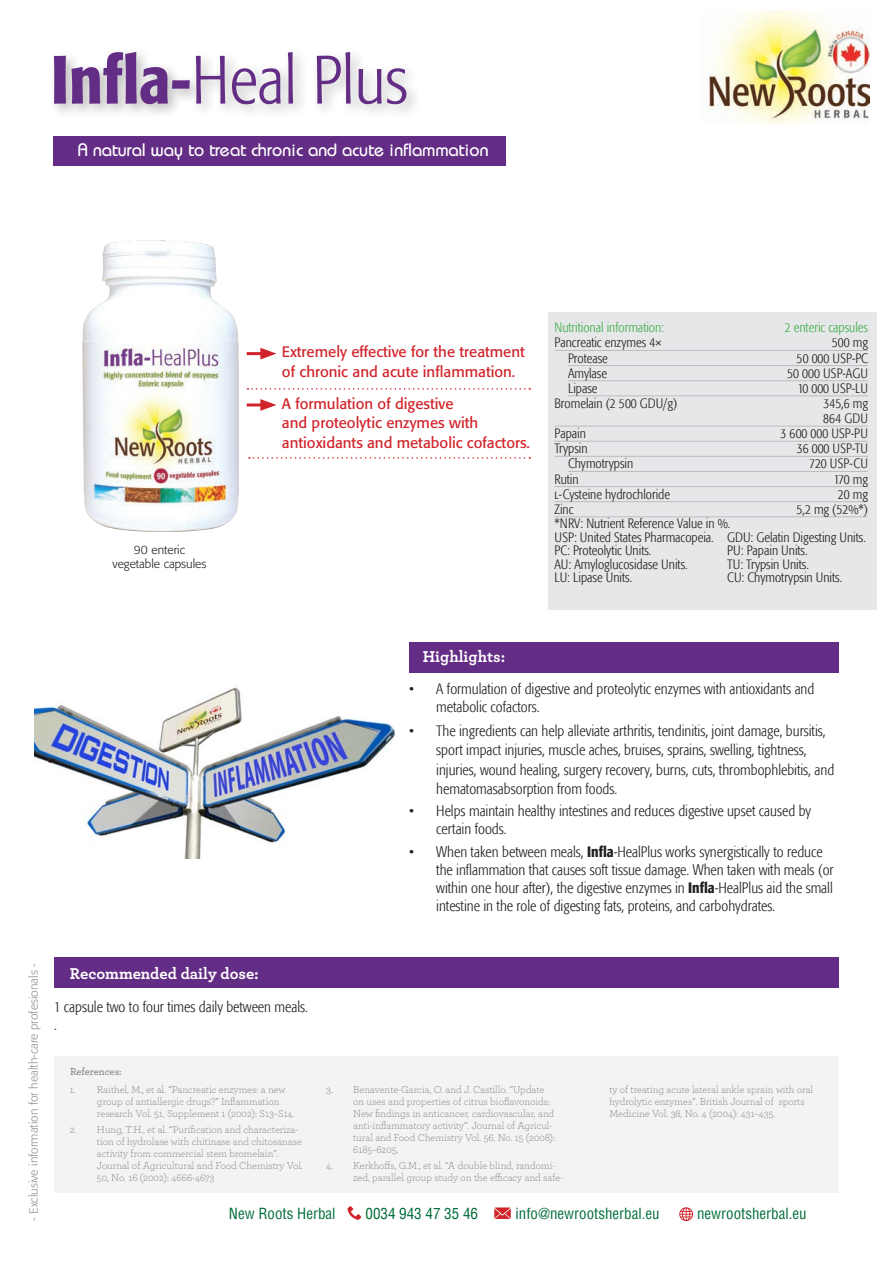
<style>
.page{position:relative;width:893px;height:1263px;background:#fff}
.page>*{position:absolute;margin:0;border:0;box-sizing:border-box;transform-origin:0 0}
.t1{font:300 condensed 67.5px "Formata";color:#642d85}
.t2{font:18px "Bauhaus";color:#fff}
.Título_párrafo{font:700 16.5px "Archer";color:#fff}
.Texto_General_Light{font:300 condensed 15px/18px "Formata";color:#231f20}
.t3{font:15px/19.5px "Formata";color:#d1232a}
.t4{font:condensed 15px "Helvetica";color:#006c39}
.t5{font:300 condensed 13.5px "Formata";color:#231f20}
.t6{font:300 condensed 13.5px "Formata";color:#40ae49}
.t7{font:300 12px "Formata";color:#919396}
.t8{font:300 12px "Formata";color:#231f20}
.t9{font:300 10.5px/12px "Archer";color:#76787b}
.t10{font:500 10.5px "Archer";letter-spacing:-.01em;color:#76787b}
.s1{font-weight:500}
.s2{font-family:"Formata Light Cn SC";font-weight:400;font-stretch:normal}
</style>
<div class="page">
<div style="left:54px;top:136px;width:452px;height:30px;background:#642d85"></div>
<div style="left:48px;top:47px;width:374px;height:72px;background:#231f20;opacity:.3"></div>
<div style="left:54px;top:1057px;width:785px;height:136px;background:#f2f3f4"></div>
<img style="left:82px;top:240px;width:156px;height:291px">
<div style="left:410px;top:642px;width:429px;height:31px;background:#642d85"></div>
<div style="left:54px;top:957px;width:785px;height:31px;background:#642d85"></div>
<svg style="left:247px;top:388px;width:283px;height:2px"></svg>
<svg style="left:249px;top:457px;width:281px;height:2px"></svg>
<hr style="left:247px;top:352px;width:19px;height:3px;background:#d1232a">
<svg style="left:260px;top:348px;width:16px;height:11px"></svg>
<hr style="left:247px;top:403px;width:19px;height:3px;background:#d1232a">
<svg style="left:260px;top:399px;width:16px;height:12px"></svg>
<svg style="left:347px;top:1206px;width:14px;height:14px"></svg>
<svg style="left:679px;top:1207px;width:14px;height:14px"></svg>
<svg style="left:494px;top:1207px;width:17px;height:12px"></svg>
<img style="left:34px;top:687px;width:361px;height:172px">
<div style="left:549px;top:312px;width:328px;height:297px;background:#e6e7e9"></div>
<hr style="left:554px;top:350px;width:314px;height:1px;background:#bcbdc0">
<hr style="left:568px;top:365px;width:300px;height:1px;background:#bcbdc0">
<hr style="left:568px;top:380px;width:300px;height:1px;background:#bcbdc0">
<hr style="left:568px;top:396px;width:300px;height:1px;background:#bcbdc0">
<hr style="left:554px;top:426px;width:314px;height:1px;background:#bcbdc0">
<hr style="left:554px;top:441px;width:314px;height:1px;background:#bcbdc0">
<hr style="left:554px;top:456px;width:314px;height:1px;background:#bcbdc0">
<hr style="left:568px;top:471px;width:300px;height:1px;background:#bcbdc0">
<hr style="left:554px;top:486px;width:314px;height:1px;background:#bcbdc0">
<hr style="left:554px;top:501px;width:314px;height:1px;background:#bcbdc0">
<hr style="left:554px;top:517px;width:314px;height:1px;background:#bcbdc0">
<img style="left:708px;top:11px;width:162px;height:113px">
<p class="t1" style="left:51px;top:41px;width:359px"><span class="s1">Infla-</span>Heal Plus</p>
<p class="t2" style="left:78px;top:138px;width:412px">A natural way to treat chronic and acute inflammation</p>
<p class="t8" style="left:134px;top:543px;width:53px">90 enteric</p>
<p class="t8" style="left:112px;top:557px;width:96px">vegetable capsules</p>
<p class="t3" style="left:282px;top:342px;width:244px">Extremely effective for the treatment of chronic and acute inflammation.</p>
<p class="t3" style="left:282px;top:394px;width:250px">A formulation of digestive<br>and proteolytic enzymes with antioxidants and metabolic cofactors.</p>
<p class="t6" style="left:554px;top:320px;width:111px">Nutritional information:</p>
<p class="t6" style="left:785px;top:320px;width:85px">2 enteric capsules</p>
<p class="t5" style="left:554px;top:335px;width:109px">Pancreatic enzymes 4×</p>
<p class="t5" style="left:832px;top:335px;width:38px">500 mg</p>
<p class="t5" style="left:568px;top:350px;width:41px">Protease</p>
<p class="t5" style="left:796px;top:350px;width:73px">50 000 USP-PC</p>
<p class="t5" style="left:568px;top:365px;width:41px">Amylase</p>
<p class="t5" style="left:787px;top:365px;width:82px">50 000 USP-AGU</p>
<p class="t5" style="left:568px;top:380px;width:31px">Lipase</p>
<p class="t5" style="left:798px;top:380px;width:72px">10 000 USP-LU</p>
<p class="t5" style="left:554px;top:395px;width:124px">Bromelain (2 500 GDU/g)</p>
<p class="t5" style="left:824px;top:395px;width:46px">345,6 mg</p>
<p class="t5" style="left:823px;top:411px;width:46px">864 GDU</p>
<p class="t5" style="left:554px;top:426px;width:33px">Papain</p>
<p class="t5" style="left:780px;top:426px;width:89px">3 600 000 USP-PU</p>
<p class="t5" style="left:554px;top:441px;width:35px">Trypsin</p>
<p class="t5" style="left:797px;top:441px;width:73px">36 000 USP-TU</p>
<p class="t5" style="left:568px;top:456px;width:67px">Chymotrypsin</p>
<p class="t5" style="left:809px;top:456px;width:60px">720 USP-CU</p>
<p class="t5" style="left:554px;top:471px;width:26px">Rutin</p>
<p class="t5" style="left:834px;top:471px;width:36px">170 mg</p>
<p class="t5" style="left:554px;top:486px;width:117px"><span class="s2">l</span>‑Cysteine hydrochloride</p>
<p class="t5" style="left:838px;top:486px;width:32px">20 mg</p>
<p class="t5" style="left:554px;top:501px;width:21px">Zinc</p>
<p class="t5" style="left:797px;top:501px;width:73px">5,2 mg (52%*)</p>
<p class="t5" style="left:554px;top:516px;width:177px">*NRV: Nutrient Reference Value in %.</p>
<p class="t5" style="left:554px;top:529px;width:313px">USP: United States Pharmacopeia. GDU: Gelatin Digesting Units.</p>
<p class="t5" style="left:554px;top:543px;width:98px">PC: Proteolytic Units.</p>
<p class="t5" style="left:727px;top:543px;width:82px">PU: Papain Units.</p>
<p class="t5" style="left:554px;top:556px;width:135px">AU: Amyloglucosidase Units.</p>
<p class="t5" style="left:727px;top:556px;width:83px">TU: Trypsin Units.</p>
<p class="t5" style="left:554px;top:570px;width:79px">LU: Lipase Units.</p>
<p class="t5" style="left:727px;top:570px;width:117px">CU: Chymotrypsin Units.</p>
<p class="Título_párrafo" style="left:423px;top:644px;width:84px">Highlights:</p>
<p class="Texto_General_Light" style="left:436px;top:680px;width:380px;text-indent:-27px">• A formulation of digestive and proteolytic enzymes with antioxidants and metabolic cofactors.</p>
<p class="Texto_General_Light" style="left:436px;top:721px;width:399px;line-height:19.5px;text-indent:-27px">• The ingredients can help alleviate arthritis, tendinitis, joint damage, bursitis, sport impact injuries, muscle aches, bruises, sprains, swelling, tightness, injuries, wound healing, surgery recovery, burns, cuts, thrombophlebitis, and hematomasabsorption from foods.</p>
<p class="Texto_General_Light" style="left:436px;top:802px;width:376px;text-indent:-27px">• Helps maintain healthy intestines and reduces digestive upset caused by certain foods.</p>
<p class="Texto_General_Light" style="left:436px;top:842px;width:399px;text-indent:-27px">• When taken between meals, <span class="s1">Infla</span>‑HealPlus works synergistically to reduce the inflammation that causes soft tissue damage. When taken with meals (or within one hour after), the digestive enzymes in <span class="s1">Infla</span>‑HealPlus aid the small intestine in the role of digesting fats, proteins, and carbohydrates.</p>
<p class="t7" style="left:27px;top:1221px;width:259px;rotate:-90deg">- Exclusive information for health-care profesionals -</p>
<p class="Título_párrafo" style="left:70px;top:960px;width:190px">Recommended daily dose:</p>
<p class="Texto_General_Light" style="left:54px;top:998px;width:255px">1 capsule two to four times daily between meals.</p>
<p class="Texto_General_Light" style="left:54px;top:1016px;width:4px">.</p>
<p class="t10" style="left:70px;top:1064px;width:53px">References:</p>
<p class="t9" style="left:97px;top:1083px;width:199px;text-indent:-27px">1. Raithel, M., et al. “Pancreatic enzymes: a new group of antiallergic drugs?” Inflammation research Vol. 51, Supplement 1 (2002): S13–S14.</p>
<p class="t9" style="left:97px;top:1123px;width:208px;text-indent:-27px">2. Hung, T.H., et al. “Purification and characteriza&shy;tion of hydrolase with chitinase and chitosanase activity from commercial stem bromelain”.<br>Journal of Agricultural and Food Chemistry Vol.<br>50, No. 16 (2002): 4666-4673</p>
<p class="t9" style="left:353px;top:1083px;width:204px;text-indent:-27px">3. Benavente-Garcia, O. and J. Castillo. “Update on uses and properties of citrus bioflavonoids:<br>New findings in anticancer, cardiovascular, and anti-inflammatory activity”. Journal of Agricul&shy;tural and Food Chemistry Vol. 56, No. 15 (2008):<br>6185–6205.</p>
<p class="t9" style="left:353px;top:1159px;width:211px;text-indent:-27px">4. Kerkhoffs, G.M., et al. “A double blind, randomi&shy;zed, parallel group study on the efficacy and safe-</p>
<p class="t9" style="left:609px;top:1083px;width:205px">ty of treating acute lateral ankle sprain with oral hydrolytic enzymes”. British Journal of sports<br>Medicine Vol. 38, No. 4 (2004): 431–435.</p>
<p class="t4" style="left:229px;top:1203px;width:108px">New Roots Herbal</p>
<p class="t4" style="left:365px;top:1203px;width:114px">0034 943 47 35 46</p>
<p class="t4" style="left:515px;top:1203px;width:146px">info@newrootsherbal.eu</p>
<p class="t4" style="left:697px;top:1203px;width:111px">newrootsherbal.eu</p>
</div>
